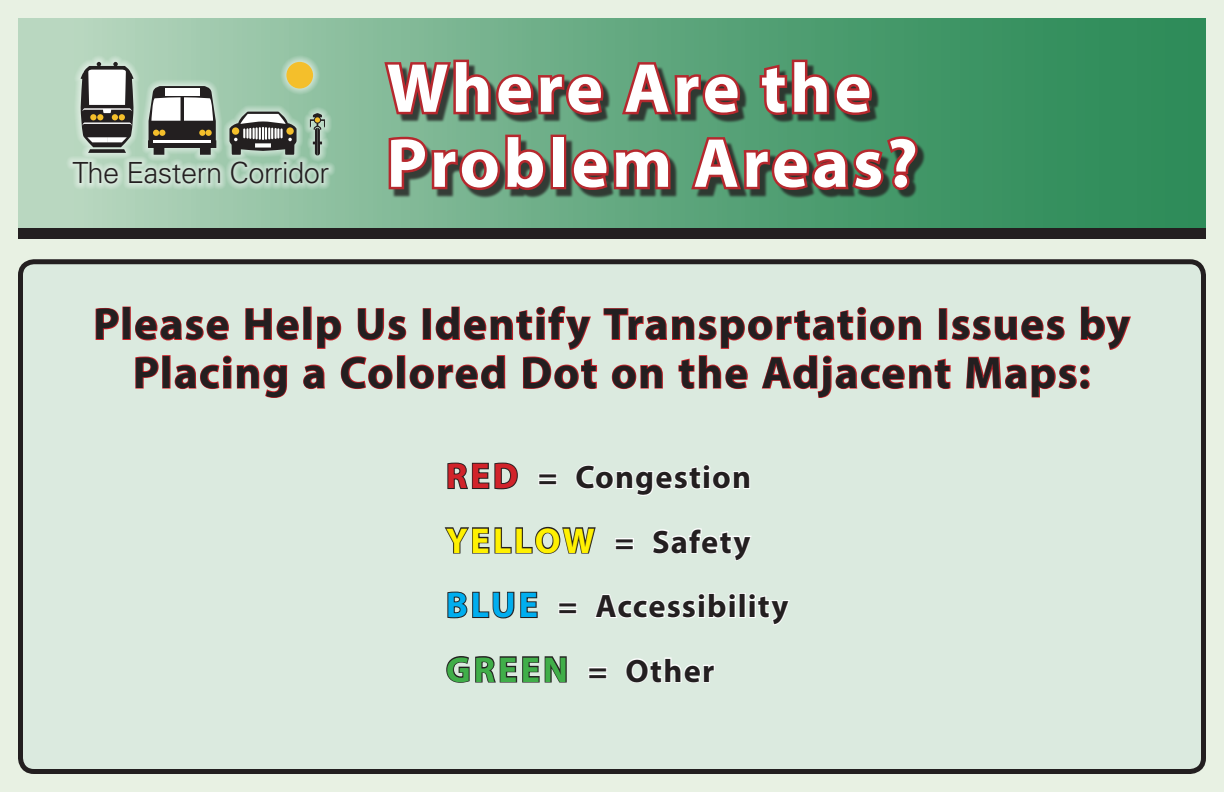
<style>
.page{position:relative;width:1224px;height:792px;background:#e8f1e3}
.page>*{position:absolute;margin:0;border:0;box-sizing:border-box;transform-origin:0 0}
.t1{font:700 70px "Myriad Pro";letter-spacing:.05em;color:#fff}
.t2{font:700 45px/48.6px "Myriad Pro";letter-spacing:.03em;color:#231f20;text-align:center}
.t3{font:700 32.5px/64.5px "Myriad Pro";letter-spacing:.035em;color:#231f20}
.t4{font:300 29.15px "Univers LT Std";letter-spacing:-.015em;color:#231f20}
.s1{font-size:36px;color:#d1232a}
.s2{font-size:36px;color:#fff101}
.s3{font-size:36px;color:#00aeef}
.s4{font-size:36px;color:#40ae49}
</style>
<div class="page">
<div style="left:18px;top:18px;width:1188px;height:210px;background:linear-gradient(to right,#b7d6be,#1f844e)"></div>
<div style="left:18px;top:228px;width:1188px;height:11px;background:#231f20"></div>
<div style="left:388px;top:64px;width:538px;height:135px;background:#231f20;opacity:.8"></div>
<svg style="left:381px;top:57px;width:225px;height:61px;background:#7d6053"></svg>
<svg style="left:619px;top:60px;width:124px;height:58px;background:#725e4e"></svg>
<svg style="left:757px;top:57px;width:117px;height:61px;background:#6b5746"></svg>
<svg style="left:386px;top:132px;width:157px;height:61px;background:#7c6154"></svg>
<div style="left:551px;top:135px;width:15px;height:54px;border:5px solid #b6282e"></div>
<svg style="left:569px;top:147px;width:104px;height:46px;background:#7a473f"></svg>
<svg style="left:688px;top:134px;width:232px;height:59px;background:#6c5a49"></svg>
<svg style="left:66px;top:55px;width:269px;height:135px;background:#afd2ba"></svg>
<svg style="left:148px;top:86px;width:68px;height:69px;background:#8d8d88"></svg>
<div style="left:205px;top:130px;width:7px;height:6px;background:#f4bf2b;border-radius:50%"></div>
<svg style="left:81px;top:62px;width:53px;height:91px;background:#8b8b85"></svg>
<svg style="left:229px;top:112px;width:68px;height:43px;background:#7d8078"></svg>
<svg style="left:310px;top:113px;width:15px;height:42px"></svg>
<div style="left:286px;top:62px;width:27px;height:27px;background:#f4bf2b;border-radius:50%"></div>
<div style="left:20px;top:262px;width:1184px;height:510px;background:#dbeadf;border-radius:14px"></div>
<svg style="left:95px;top:307px;width:24px;height:33px"></svg>
<div style="left:122px;top:307px;width:9px;height:33px;border:2px solid #d1232a"></div>
<svg style="left:135px;top:306px;width:996px;height:92px"></svg>
<svg style="left:447px;top:462px;width:71px;height:28px"></svg>
<svg style="left:538px;top:473px;width:19px;height:12px"></svg>
<svg style="left:575px;top:464px;width:175px;height:32px"></svg>
<svg style="left:444px;top:526px;width:152px;height:28px"></svg>
<svg style="left:615px;top:538px;width:19px;height:12px"></svg>
<svg style="left:652px;top:528px;width:100px;height:33px"></svg>
<svg style="left:447px;top:591px;width:91px;height:28px"></svg>
<svg style="left:558px;top:602px;width:19px;height:12px"></svg>
<svg style="left:595px;top:593px;width:141px;height:26px"></svg>
<div style="left:739px;top:593px;width:7px;height:25px;border:2px solid #fff"></div>
<svg style="left:748px;top:593px;width:42px;height:32px"></svg>
<svg style="left:447px;top:656px;width:120px;height:27px"></svg>
<svg style="left:588px;top:667px;width:19px;height:12px"></svg>
<svg style="left:625px;top:657px;width:90px;height:26px"></svg>
<div style="left:18px;top:259px;width:1188px;height:515px;border:5px solid #231f20;border-radius:14px"></div>
<p class="t4" style="left:72px;top:155px;width:258px">The Eastern Corridor</p>
<h1 class="t1" style="left:386px;top:43px;width:487px">Where Are the</h1>
<h1 class="t1" style="left:386px;top:118px;width:533px">Problem Areas?</h1>
<p class="t2" style="left:93px;top:298px;width:1038px">Please Help Us Identify Transportation Issues by<br>Placing a Colored Dot on the Adjacent Maps:</p>
<p class="t3" style="left:446px;top:444px;width:344px"><span class="s1">RED</span> = Congestion<br><span class="s2">YELLOW</span> = Safety<br><span class="s3">BLUE</span> = Accessibility<br><span class="s4">GREEN</span> = Other</p>
</div>
